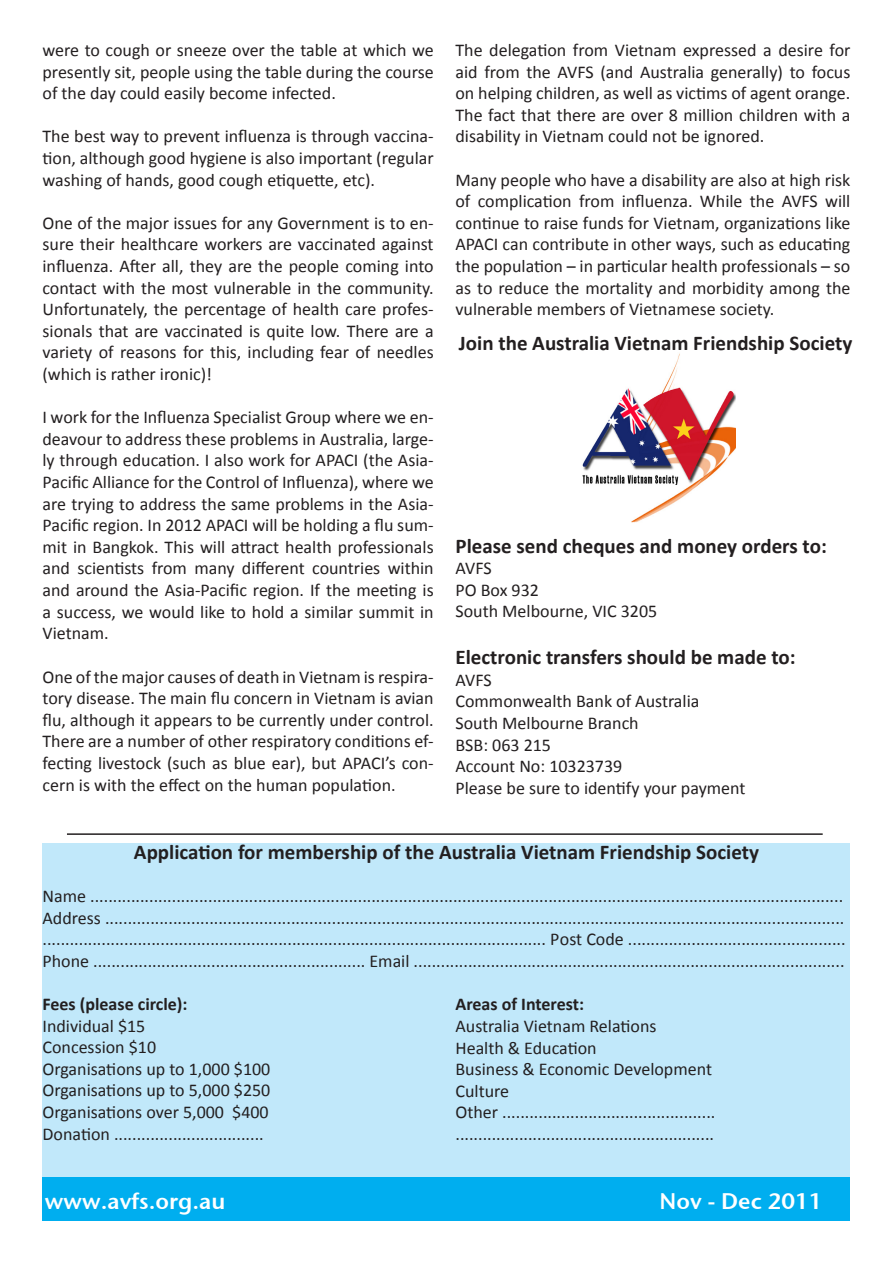
<style>
.page{position:relative;width:893px;height:1263px;background:#fff}
.page>*{position:absolute;margin:0;border:0;box-sizing:border-box;transform-origin:0 0}
.t1{font:22.5px "Stone Sans Sem ITCTT Semi";color:#fff}
.t2{font:700 21px "Calibri";color:#231f20}
.t3{font:18px/21.6px "Calibri";color:#231f20;text-align:justify}
.t4{font:700 18px "Calibri";color:#231f20}
</style>
<div class="page">
<div style="left:43px;top:1176px;width:807px;height:44px;background:#00aeef"></div>
<div style="left:43px;top:843px;width:807px;height:333px;background:#c1e8fa"></div>
<hr style="left:67px;top:833px;width:756px;height:2px;background:#231f20">
<img style="left:582px;top:353px;width:154px;height:170px">
<p class="t3" style="left:43px;top:39px;width:393px">were to cough or sneeze over the table at which we presently sit, people using the table during the course of the day could easily become infected.</p>
<p class="t3" style="left:43px;top:126px;width:393px">The best way to prevent influenza is through vaccina&shy;tion, although good hygiene is also important (regular washing of hands, good cough etiquette, etc).</p>
<p class="t3" style="left:43px;top:212px;width:393px">One of the major issues for any Government is to en&shy;sure their healthcare workers are vaccinated against influenza. After all, they are the people coming into contact with the most vulnerable in the community.<br>Unfortunately, the percentage of health care profes&shy;sionals that are vaccinated is quite low. There are a variety of reasons for this, including fear of needles (which is rather ironic)!</p>
<p class="t3" style="left:43px;top:407px;width:393px">I work for the Influenza Specialist Group where we en&shy;deavour to address these problems in Australia, large&shy;ly through education. I also work for APACI (the Asia-Pacific Alliance for the Control of Influenza), where we are trying to address the same problems in the Asia-Pacific region. In 2012 APACI will be holding a flu sum&shy;mit in Bangkok. This will attract health professionals and scientists from many different countries within and around the Asia-Pacific region. If the meeting is a success, we would like to hold a similar summit in Vietnam.</p>
<p class="t3" style="left:43px;top:666px;width:393px">One of the major causes of death in Vietnam is respira&shy;tory disease. The main flu concern in Vietnam is avian flu, although it appears to be currently under control.<br>There are a number of other respiratory conditions ef&shy;fecting livestock (such as blue ear), but APACI’s con&shy;cern is with the effect on the human population.</p>
<p class="t3" style="left:455px;top:39px;width:396px">The delegation from Vietnam expressed a desire for aid from the AVFS (and Australia generally) to focus on helping children, as well as victims of agent orange.<br>The fact that there are over 8 million children with a disability in Vietnam could not be ignored.</p>
<p class="t3" style="left:455px;top:169px;width:396px">Many people who have a disability are also at high risk of complication from influenza. While the AVFS will continue to raise funds for Vietnam, organizations like APACI can contribute in other ways, such as educating the population – in particular health professionals – so as to reduce the mortality and morbidity among the vulnerable members of Vietnamese society.</p>
<p class="t2" style="left:459px;top:330px;width:395px">Join the Australia Vietnam Friendship Society</p>
<p class="t2" style="left:455px;top:532px;width:373px">Please send cheques and money orders to:</p>
<p class="t3" style="left:455px;top:557px;width:38px">AVFS</p>
<p class="t3" style="left:455px;top:579px;width:85px">PO Box 932</p>
<p class="t3" style="left:455px;top:601px;width:203px">South Melbourne, VIC 3205</p>
<p class="t2" style="left:455px;top:644px;width:341px">Electronic transfers should be made to:</p>
<p class="t3" style="left:455px;top:669px;width:38px">AVFS</p>
<p class="t3" style="left:455px;top:691px;width:245px">Commonwealth Bank of Australia</p>
<p class="t3" style="left:455px;top:712px;width:185px">South Melbourne Branch</p>
<p class="t3" style="left:455px;top:734px;width:97px">BSB: 063 215</p>
<p class="t3" style="left:455px;top:755px;width:168px">Account No: 10323739</p>
<p class="t3" style="left:455px;top:777px;width:291px">Please be sure to identify your payment</p>
<p class="t2" style="left:134px;top:838px;width:626px">Application for membership of the Australia Vietnam Friendship Society</p>
<p class="t3" style="left:43px;top:885px;width:802px">Name ......................................................................................................................................................................</p>
<p class="t3" style="left:43px;top:907px;width:803px">Address ...................................................................................................................................................................</p>
<p class="t3" style="left:43px;top:928px;width:805px">............................................................................................................... Post Code ................................................</p>
<p class="t3" style="left:43px;top:950px;width:803px">Phone ............................................................ Email ...............................................................................................</p>
<p class="t4" style="left:43px;top:992px;width:146px">Fees (please circle):</p>
<p class="t3" style="left:43px;top:1015px;width:104px">Individual $15</p>
<p class="t3" style="left:43px;top:1036px;width:115px">Concession $10</p>
<p class="t3" style="left:43px;top:1058px;width:229px">Organisations up to 1,000 $100</p>
<p class="t3" style="left:43px;top:1080px;width:229px">Organisations up to 5,000 $250</p>
<p class="t3" style="left:43px;top:1101px;width:228px">Organisations over 5,000 $400</p>
<p class="t3" style="left:43px;top:1123px;width:223px">Donation .................................</p>
<p class="t4" style="left:455px;top:993px;width:130px">Areas of Interest:</p>
<p class="t3" style="left:455px;top:1015px;width:202px">Australia Vietnam Relations</p>
<p class="t3" style="left:455px;top:1037px;width:143px">Health &amp; Education</p>
<p class="t3" style="left:455px;top:1058px;width:258px">Business &amp; Economic Development</p>
<p class="t3" style="left:455px;top:1080px;width:55px">Culture</p>
<p class="t3" style="left:455px;top:1102px;width:261px">Other ............................................... .........................................................</p>
<p class="t1" style="left:45px;top:1182px;width:182px">www.avfs.org.au</p>
<p class="t1" style="left:659px;top:1182px;width:165px">Nov - Dec 2011</p>
</div>
